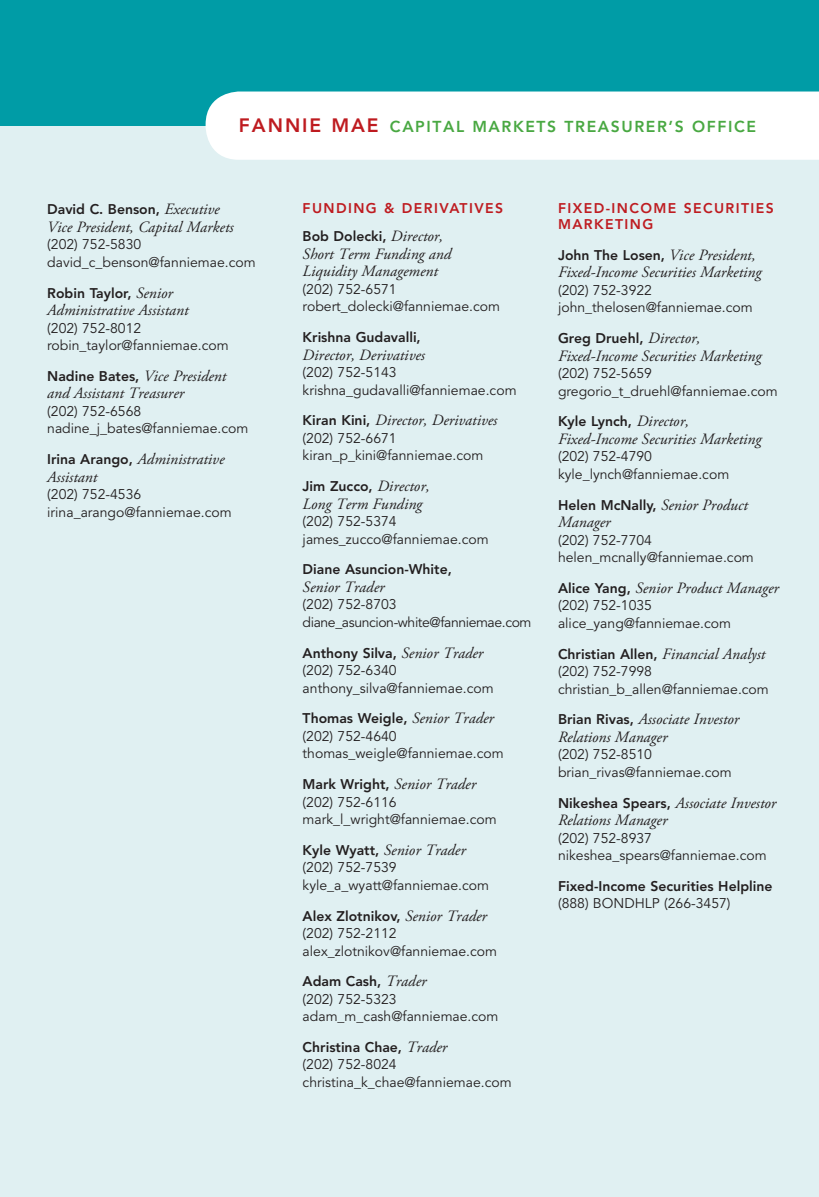
<style>
.page{position:relative;width:819px;height:1197px;background:#e0f0f2}
.page>*{position:absolute;margin:0;border:0;box-sizing:border-box;transform-origin:0 0}
.t1{font:800 19.25px "Avenir";color:#be1b20}
.t2{font:italic 15.75px/17.5px "Adobe Garamond Pro";color:#231f20}
.t3{font:800 15.75px "Avenir";letter-spacing:.1em;color:#49a842}
.t4{font:14px/17.5px "Avenir";color:#231f20}
.t5{font:800 14px "Avenir";color:#231f20}
.t6{font:800 14px/28px "Avenir";letter-spacing:.1em;color:#be1b20}
.t7{font:14px/17.5px "Avenir";letter-spacing:-.03em;color:#231f20}
.s1{font-family:"Adobe Garamond Pro";font-weight:400;font-style:italic;font-size:15.75px}
.s2{font-family:"Avenir";font-weight:800;font-style:normal;font-size:14px}
.s3{color:#231f20}
.s4{font-family:"Adobe Garamond Pro";font-weight:400;font-style:italic;font-size:15.75px;color:#231f20}
.s5{font-weight:800}
.s6{font-family:"Adobe Garamond Pro";font-style:italic;font-size:15.75px}
</style>
<div class="page">
<div style="left:0;top:0;width:819px;height:126px;background:#009ca6"></div>
<div style="left:206px;top:92px;width:613px;height:68px;background:#fff"></div>
<h1 class="t1" style="left:239px;top:114px;width:16px">fann</h1>
<h1 class="t1" style="left:302px;top:114px;width:46px">ie mae</h1>
<p class="t3" style="left:390px;top:117px;width:96px">Capital marke</p>
<p class="t3" style="left:537px;top:117px;width:41px">ts Trea</p>
<p class="t3" style="left:611px;top:117px;width:35px">surer</p>
<p class="t3" style="left:669px;top:117px;width:77px">’s office</p>
<p class="t5" style="left:47px;top:201px;width:174px">David C. Benson, <span class="s1">Executive</span></p>
<p class="t2" style="left:47px;top:219px;width:188px">Vice President, Capital Markets</p>
<p class="t4" style="left:47px;top:236px;width:210px">(202) 752-5830 david_c_benson@fanniemae.com</p>
<p class="t5" style="left:47px;top:284px;width:127px">Robin Taylor, <span class="s1">Senior</span></p>
<p class="t2" style="left:47px;top:302px;width:143px">Administrative Assistant</p>
<p class="t4" style="left:47px;top:319px;width:183px">(202) 752-8012 robin_taylor@fanniemae.com</p>
<p class="t2" style="left:47px;top:368px;width:181px"><span class="s2">Nadine Bates,</span> Vice President and Assistant Treasurer</p>
<p class="t4" style="left:47px;top:403px;width:203px">(202) 752-6568 nadine_j_bates@fanniemae.com</p>
<p class="t2" style="left:47px;top:451px;width:179px"><span class="s2">Irina Arango,</span> Administrative<br>Assistant</p>
<p class="t4" style="left:47px;top:486px;width:186px">(202) 752-4536 irina_arango@fanniemae.com</p>
<p class="t6" style="left:303px;top:195px;width:202px">Fundin g &amp; Derivatives<br><span class="s3">Bob Dolecki,</span> <span class="s4">Director,</span></p>
<p class="t2" style="left:303px;top:246px;width:150px">Short Term Funding and<br>Liquidity Management</p>
<p class="t4" style="left:303px;top:281px;width:199px">(202) 752-6571 robert_dolecki@fanniemae.com</p>
<p class="t5" style="left:303px;top:329px;width:120px">Krishna Gudavalli,</p>
<p class="t2" style="left:303px;top:346px;width:124px">Director, Derivatives</p>
<p class="t4" style="left:303px;top:364px;width:215px">(202) 752-5143 krishna_gudavalli@fanniemae.com</p>
<p class="t2" style="left:303px;top:412px;width:196px"><span class="s2">Kiran Kini,</span> Director, Derivatives</p>
<p class="t4" style="left:303px;top:430px;width:182px">(202) 752-6671 kiran_p_kini@fanniemae.com</p>
<p class="t5" style="left:303px;top:478px;width:129px">Jim Zucco, <span class="s1">Director,</span></p>
<p class="t2" style="left:303px;top:495px;width:121px">Long Term Funding</p>
<p class="t4" style="left:303px;top:513px;width:188px">(202) 752-5374 james_zucco@fanniemae.com</p>
<p class="t5" style="left:303px;top:561px;width:151px">Diane Asuncion-White,</p>
<p class="t2" style="left:303px;top:579px;width:83px">Senior Trader</p>
<p class="t7" style="left:303px;top:596px;width:230px">(202) 752-8703 diane_asuncion-white@fanniemae.com</p>
<p class="t4" style="left:303px;top:644px;width:193px"><span class="s5">Anthony Silva,</span> <span class="s6">Senior Trader </span>(202) 752-6340 anthony_silva@fanniemae.com</p>
<p class="t4" style="left:303px;top:710px;width:203px"><span class="s5">Thomas Weigle,</span> <span class="s6">Senior Trader </span>(202) 752-4640 thomas_weigle@fanniemae.com</p>
<p class="t2" style="left:303px;top:776px;width:175px"><span class="s2">Mark Wright,</span> Senior Trader</p>
<p class="t4" style="left:303px;top:793px;width:196px">(202) 752-6116 mark_l_wright@fanniemae.com</p>
<p class="t2" style="left:303px;top:841px;width:165px"><span class="s2">Kyle Wyatt,</span> Senior Trader</p>
<p class="t4" style="left:303px;top:859px;width:188px">(202) 752-7539 kyle_a_wyatt@fanniemae.com</p>
<p class="t4" style="left:303px;top:907px;width:196px"><span class="s5">Alex Zlotnikov,</span> <span class="s6">Senior Trader </span>(202) 752-2112 alex_zlotnikov@fanniemae.com</p>
<p class="t4" style="left:303px;top:973px;width:197px"><span class="s5">Adam Cash,</span> <span class="s6">Trader<br></span>(202) 752-5323 adam_m_cash@fanniemae.com</p>
<p class="t4" style="left:303px;top:1039px;width:211px"><span class="s5">Christina Chae,</span> <span class="s6">Trader<br></span>(202) 752-8024 christina_k_chae@fanniemae.com</p>
<p class="t6" style="left:558px;top:195px;width:64px">Fixed-Inc</p>
<p class="t6" style="left:640px;top:195px;width:25px">ome</p>
<p class="t6" style="left:684px;top:195px;width:92px">securities</p>
<p class="t6" style="left:558px;top:210px;width:26px">Marke</p>
<p class="t6" style="left:615px;top:210px;width:40px">ting</p>
<p class="t2" style="left:558px;top:247px;width:205px"><span class="s2">John The Losen,</span> Vice President,<br>Fixed-Income Securities Marketing</p>
<p class="t4" style="left:558px;top:282px;width:196px">(202) 752-3922 john_thelosen@fanniemae.com</p>
<p class="t5" style="left:558px;top:330px;width:144px">Greg Druehl, <span class="s1">Director,</span></p>
<p class="t2" style="left:558px;top:347px;width:205px">Fixed-Income Securities Marketing</p>
<p class="t4" style="left:558px;top:365px;width:221px">(202) 752-5659 gregorio_t_druehl@fanniemae.com</p>
<p class="t5" style="left:558px;top:413px;width:132px">Kyle Lynch, <span class="s1">Director,</span></p>
<p class="t2" style="left:558px;top:431px;width:205px">Fixed-Income Securities Marketing</p>
<p class="t4" style="left:558px;top:448px;width:173px">(202) 752-4790 kyle_lynch@fanniemae.com</p>
<p class="t5" style="left:558px;top:497px;width:191px">Helen McNally, <span class="s1">Senior Product</span></p>
<p class="t2" style="left:558px;top:514px;width:54px">Manager</p>
<p class="t4" style="left:558px;top:531px;width:197px">(202) 752-7704 helen_mcnally@fanniemae.com</p>
<p class="t2" style="left:558px;top:580px;width:222px"><span class="s2">Alice Yang,</span> Senior Product Manager</p>
<p class="t4" style="left:558px;top:597px;width:175px">(202) 752-1035 alice_yang@fanniemae.com</p>
<p class="t2" style="left:558px;top:645px;width:209px"><span class="s2">Christian Allen,</span> Financial Analyst</p>
<p class="t4" style="left:558px;top:663px;width:212px">(202) 752-7998 christian_b_allen@fanniemae.com</p>
<p class="t2" style="left:558px;top:711px;width:183px"><span class="s2">Brian Rivas,</span> Associate Investor<br>Relations Manager</p>
<p class="t4" style="left:558px;top:746px;width:175px">(202) 752-8510 brian_rivas@fanniemae.com</p>
<p class="t2" style="left:558px;top:794px;width:220px"><span class="s2">Nikeshea Spears,</span> Associate Investor<br>Relations Manager</p>
<p class="t4" style="left:558px;top:829px;width:210px">(202) 752-8937 nikeshea_spears@fanniemae.com</p>
<p class="t5" style="left:558px;top:878px;width:216px">Fixed-Income Securities Helpline</p>
<p class="t4" style="left:558px;top:895px;width:174px">(888) BONDHLP (266-3457)</p>
</div>
